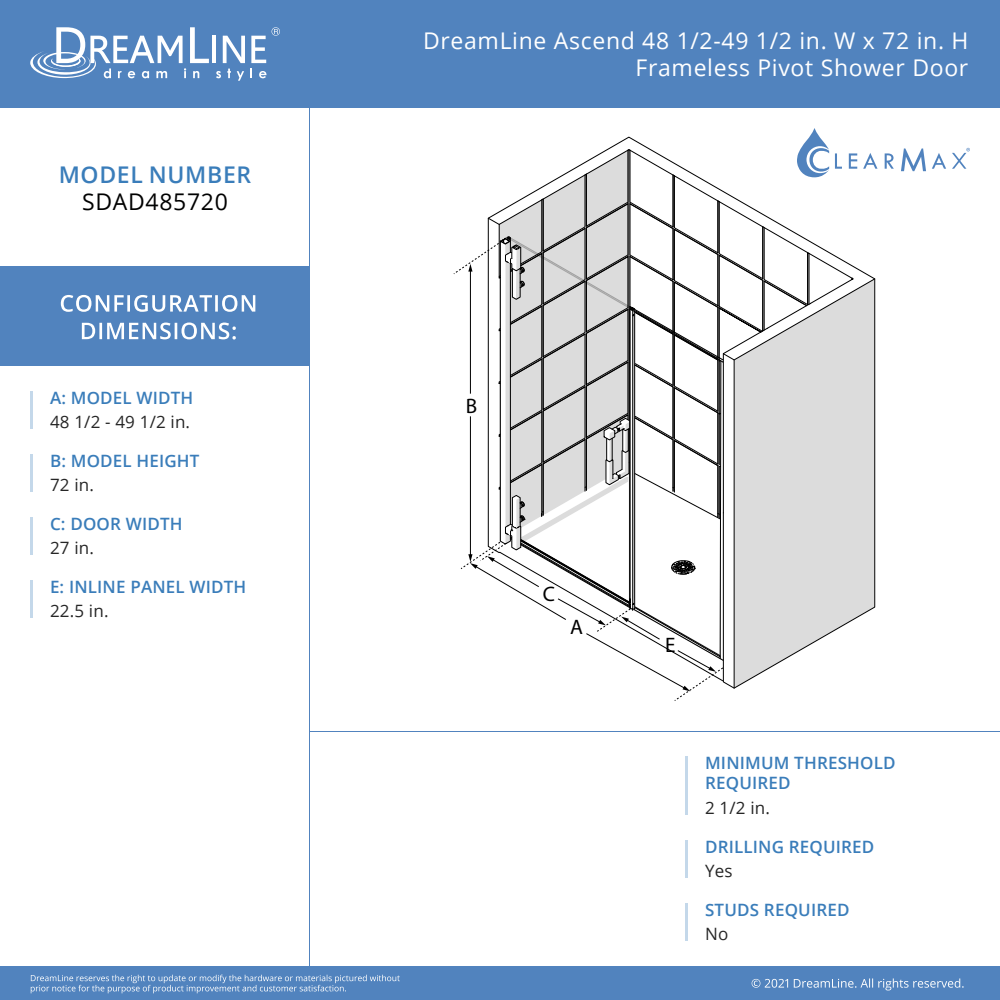
<style>
.page{position:relative;width:1000px;height:1000px;background:#fff}
.page>*{position:absolute;margin:0;border:0;box-sizing:border-box;transform-origin:0 0}
.t1{font:23px/27.6px "Open Sans";letter-spacing:.03em;color:#fff;text-align:right}
.t2{font:600 23px "Open Sans";letter-spacing:.03em;color:#3a7dba}
.t3{font:23px "Open Sans";letter-spacing:.03em;color:#000101}
.t4{font:21px "Myriad Pro";color:#000}
.t5{font:600 17px/20.4px "Open Sans";letter-spacing:.01em;color:#3a7dba}
.t6{font:17px "Open Sans";letter-spacing:.01em;color:#262626}
</style>
<div class="page">
<hr style="left:309px;top:0;width:1px;height:966px;background:#5183be">
<hr style="left:310px;top:731px;width:690px;height:1px;background:#5183be">
<div style="left:0;top:0;width:1000px;height:108px;background:#5183be"></div>
<svg style="left:216px;top:71px;width:5px;height:7px"></svg>
<svg style="left:227px;top:69px;width:4px;height:9px"></svg>
<svg style="left:237px;top:71px;width:7px;height:10px"></svg>
<svg style="left:30px;top:27px;width:179px;height:52px"></svg>
<hr style="left:213px;top:36px;width:3px;height:27px;background:#fff">
<svg style="left:223px;top:36px;width:22px;height:27px"></svg>
<svg style="left:251px;top:27px;width:29px;height:51px"></svg>
<svg style="left:0;top:266px;width:309px;height:100px;background:#5c8bc2"></svg>
<svg style="left:0;top:966px;width:1000px;height:34px;background:#5988c0"></svg>
<svg style="left:932px;top:153px;width:14px;height:16px"></svg>
<svg style="left:885px;top:153px;width:9px;height:16px"></svg>
<svg style="left:453px;top:128px;width:425px;height:573px"></svg>
<svg style="left:901px;top:148px;width:25px;height:23px"></svg>
<svg style="left:952px;top:148px;width:18px;height:21px"></svg>
<hr style="left:30px;top:391px;width:2px;height:38px;background:#3a7dba">
<hr style="left:30px;top:454px;width:2px;height:38px;background:#3a7dba">
<hr style="left:30px;top:580px;width:2px;height:38px;background:#3a7dba">
<hr style="left:30px;top:517px;width:2px;height:38px;background:#3a7dba">
<hr style="left:685px;top:756px;width:3px;height:59px;background:#3a7dba">
<hr style="left:685px;top:840px;width:3px;height:38px;background:#3a7dba">
<hr style="left:685px;top:903px;width:3px;height:38px;background:#3a7dba">
<h1 class="t2" style="left:59px;top:159px;width:194px">MODEL NUMBER</h1>
<h1 class="t3" style="left:82px;top:186px;width:147px">SDAD485720</h1>
<p class="t5" style="left:50px;top:388px;width:145px">A: MODEL WIDTH</p>
<p class="t6" style="left:50px;top:411px;width:142px">48 1/2 - 49 1/2 in.</p>
<p class="t5" style="left:50px;top:451px;width:151px">B: MODEL HEIGHT</p>
<p class="t6" style="left:50px;top:474px;width:45px">72 in.</p>
<p class="t5" style="left:50px;top:514px;width:134px">C: DOOR WIDTH</p>
<p class="t6" style="left:50px;top:537px;width:45px">27 in.</p>
<p class="t5" style="left:50px;top:577px;width:198px">E: INLINE PANEL WIDTH</p>
<p class="t6" style="left:50px;top:600px;width:60px">22.5 in.</p>
<h1 class="t1" style="left:423px;top:26px;width:547px">DreamLine Ascend 48 1/2-49 1/2 in. W x 72 in. H<br>Frameless Pivot Shower Door</h1>
<p class="t4" style="left:466px;top:393px;width:13px">B</p>
<p class="t4" style="left:543px;top:581px;width:14px">C</p>
<p class="t4" style="left:570px;top:614px;width:14px">A</p>
<p class="t4" style="left:665px;top:632px;width:12px">E</p>
<p class="t5" style="left:705px;top:752px;width:192px">MINIMUM THRESHOLD<br>REQUIRED</p>
<p class="t6" style="left:705px;top:796px;width:66px">2 1/2 in.</p>
<p class="t5" style="left:705px;top:836px;width:171px">DRILLING REQUIRED</p>
<p class="t6" style="left:705px;top:859px;width:29px">Yes</p>
<p class="t5" style="left:705px;top:899px;width:146px">STUDS REQUIRED</p>
<p class="t6" style="left:705px;top:922px;width:25px">No</p>
</div>
